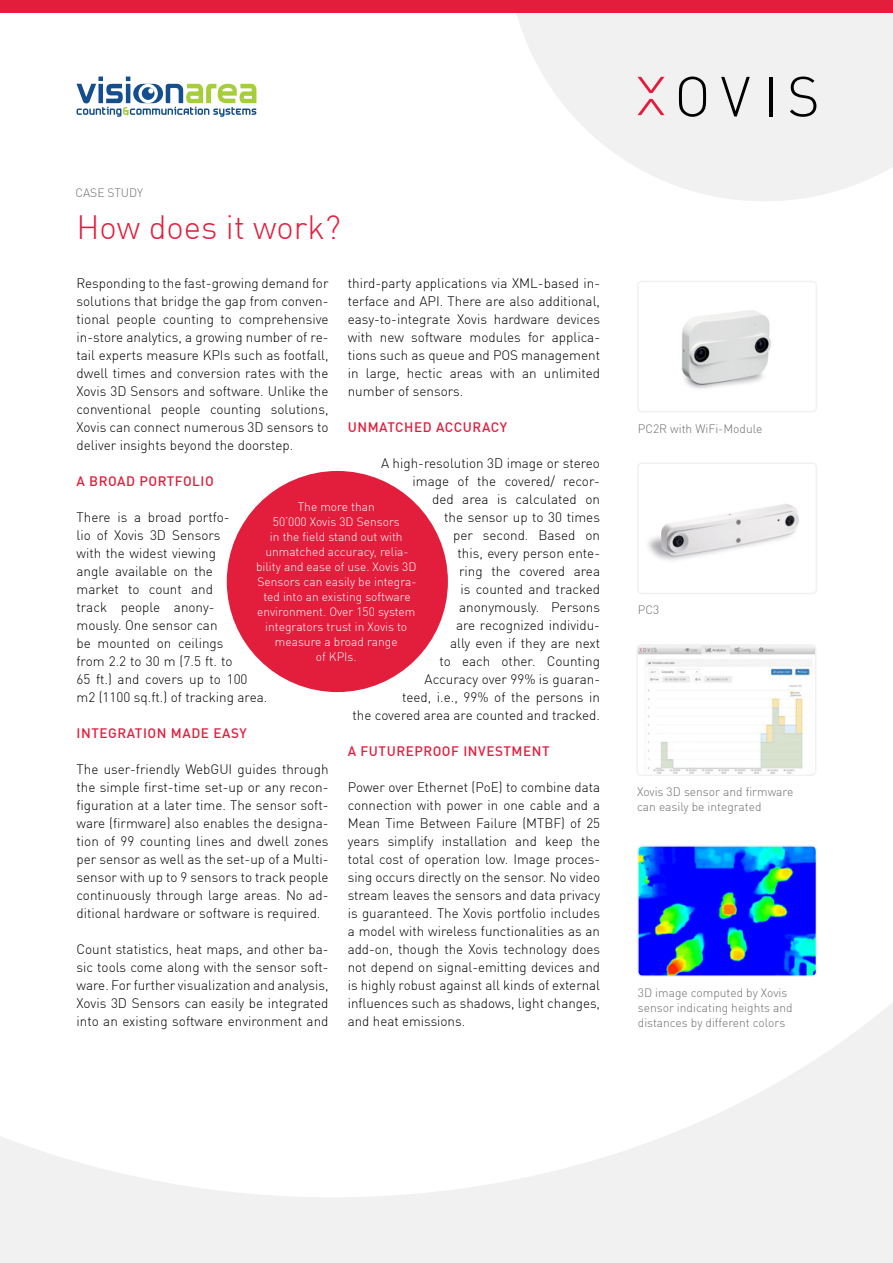
<style>
.page{position:relative;width:893px;height:1263px;background:#f1f1f2}
.page>*{position:absolute;margin:0;border:0;box-sizing:border-box;transform-origin:0 0}
.t1{font:300 33px "DIN Offc Pro";color:#e31d3c}
.t2{font:300 13.5px/18px "DIN Offc Pro";color:#000;text-align:justify}
.t3{font:500 13.5px "DIN Offc Pro";letter-spacing:.04em;color:#e31d3c}
.t4{font:300 12px/15px "DIN Offc Pro";color:#fff;text-align:center}
.t5{font:300 12px/15px "DIN Offc Pro";color:#6d6e71}
</style>
<div class="page">
<div style="left:0;top:13px;width:893px;height:1184px;background:#fff"></div>
<svg style="left:507px;top:13px;width:386px;height:188px"></svg>
<svg style="left:679px;top:77px;width:27px;height:40px"></svg>
<svg style="left:721px;top:77px;width:29px;height:39px"></svg>
<hr style="left:769px;top:77px;width:3px;height:39px;background:#000">
<svg style="left:790px;top:77px;width:26px;height:40px"></svg>
<svg style="left:637px;top:99px;width:27px;height:16px"></svg>
<svg style="left:637px;top:77px;width:27px;height:16px"></svg>
<div style="left:0;top:0;width:893px;height:13px;background:#e31d3c"></div>
<div style="left:227px;top:471px;width:221px;height:221px;background:#e31d3c;border-radius:50%"></div>
<img style="left:644px;top:499px;width:160px;height:68px">
<div style="left:637px;top:462px;width:180px;height:132px;border:2px solid #f1f1f2;border-radius:4px"></div>
<img style="left:673px;top:302px;width:110px;height:95px">
<div style="left:637px;top:281px;width:180px;height:131px;border:2px solid #f1f1f2;border-radius:4px"></div>
<img style="left:640px;top:848px;width:174px;height:126px">
<div style="left:637px;top:845px;width:180px;height:132px;border:2px solid #f1f1f2;border-radius:4px"></div>
<img style="left:639px;top:645px;width:177px;height:130px">
<div style="left:636px;top:644px;width:180px;height:132px;border:2px solid #f1f1f2;border-radius:4px"></div>
<svg style="left:77px;top:77px;width:179px;height:40px"></svg>
<p class="t5" style="left:75px;top:185px;width:69px">CASE STUDY</p>
<h1 class="t1" style="left:77px;top:202px;width:266px">How does it work?</h1>
<p class="t2" style="left:348px;top:273px;width:254px">third-party applications via XML-based in&shy;terface and API. There are also additional, easy-to-integrate Xovis hardware devices with new software modules for applica&shy;tions such as queue and POS management in large, hectic areas with an unlimited number of sensors.</p>
<p class="t3" style="left:348px;top:417px;width:161px">UNMATCHED ACCURACY</p>
<p class="t2" style="left:353px;top:453px;width:249px;text-align:right">A high-resolution 3D image or stereo image of the covered/ recor-<br>ded area is calculated on<br>the sensor up to 30 times<br>per second. Based on<br>this, every person ente-<br>ring the covered area<br>is counted and tracked<br>anonymously. Persons<br>are recognized individu-<br>ally even if they are next<br>to each other. Counting<br>Accuracy over 99% is guaran-<br>teed, i.e., 99% of the persons in<br>the covered area are counted and tracked.</p>
<p class="t3" style="left:348px;top:740px;width:203px">A FUTUREPROOF INVESTMENT</p>
<p class="t2" style="left:348px;top:777px;width:254px">Power over Ethernet (PoE) to combine data connection with power in one cable and a Mean Time Between Failure (MTBF) of 25 years simplify installation and keep the total cost of operation low. Image proces&shy;sing occurs directly on the sensor. No video stream leaves the sensors and data privacy is guaranteed. The Xovis portfolio includes a model with wireless functionalities as an add-on, though the Xovis technology does not depend on signal-emitting devices and is highly robust against all kinds of external influences such as shadows, light changes, and heat emissions.</p>
<p class="t2" style="left:77px;top:273px;width:254px">Responding to the fast-growing demand for solutions that bridge the gap from conven&shy;tional people counting to comprehensive in-store analytics, a growing number of re&shy;tail experts measure KPIs such as footfall, dwell times and conversion rates with the Xovis 3D Sensors and software. Unlike the conventional people counting solutions, Xovis can connect numerous 3D sensors to deliver insights beyond the doorstep.</p>
<p class="t3" style="left:77px;top:471px;width:139px">A BROAD PORTFOLIO</p>
<p class="t2" style="left:77px;top:507px;width:192px;text-align:left">There is a broad portfo-<br>lio of Xovis 3D Sensors<br>with the widest viewing<br>angle available on the<br>market to count and<br>track people anony-<br>mously. One sensor can<br>be mounted on ceilings<br>from 2.2 to 30 m (7.5 ft. to<br>65 ft.) and covers up to 100 m2 (1100 sq.ft.) of tracking area.</p>
<p class="t3" style="left:77px;top:723px;width:172px">INTEGRATION MADE EASY</p>
<p class="t2" style="left:77px;top:759px;width:254px">The user-friendly WebGUI guides through the simple first-time set-up or any recon&shy;figuration at a later time. The sensor soft&shy;ware (firmware) also enables the designa&shy;tion of 99 counting lines and dwell zones per sensor as well as the set-up of a Multi&shy;sensor with up to 9 sensors to track people continuously through large areas. No ad&shy;ditional hardware or software is required.</p>
<p class="t2" style="left:77px;top:939px;width:254px">Count statistics, heat maps, and other ba&shy;sic tools come along with the sensor soft&shy;ware. For further visualization and analysis, Xovis 3D Sensors can easily be integrated into an existing software environment and</p>
<p class="t4" style="left:256px;top:498px;width:162px">The more than<br>50‘000 Xovis 3D Sensors<br>in the field stand out with unmatched accuracy, relia&shy;bility and ease of use. Xovis 3D<br>Sensors can easily be integra&shy;ted into an existing software environment. Over 150 system integrators trust in Xovis to measure a broad range<br>of KPIs.</p>
<p class="t5" style="left:638px;top:420px;width:126px">PC2R with WiFi-Module</p>
<p class="t5" style="left:638px;top:602px;width:23px">PC3</p>
<p class="t5" style="left:637px;top:784px;width:158px">Xovis 3D sensor and firmware can easily be integrated</p>
<p class="t5" style="left:638px;top:984px;width:156px">3D image computed by Xovis sensor indicating heights and distances by different colors</p>
</div>
